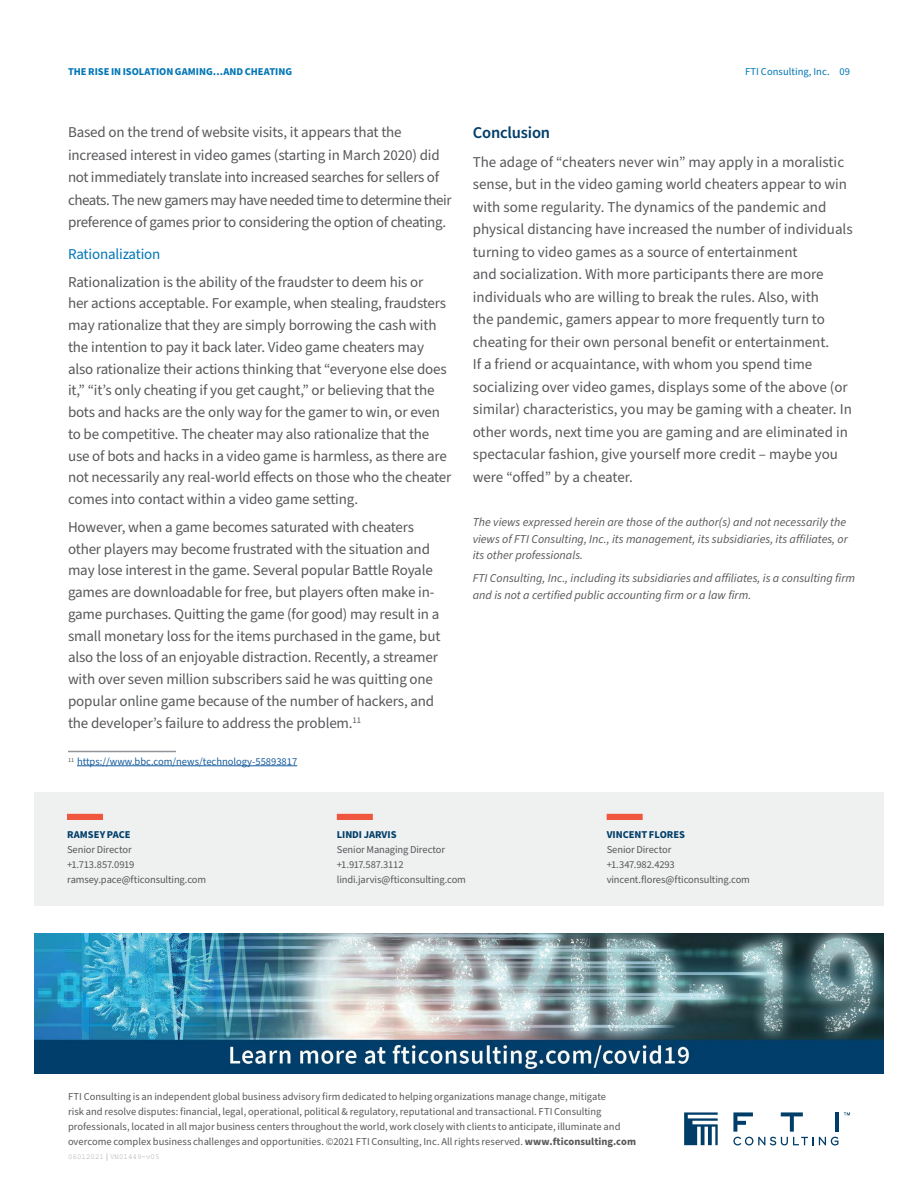
<style>
.page{position:relative;width:918px;height:1188px;background:#fff}
.page>*{position:absolute;margin:0;border:0;box-sizing:border-box;transform-origin:0 0}
.Subhead_L1_-_MAIN{font:600 16.5px "Source Sans Pro";letter-spacing:-.01em;color:#003e69}
.Body_Copy{font:15px/21.8px "Source Sans Pro";letter-spacing:-.01em;color:#57585a}
.Subhead_L2{font:15px "Source Sans Pro";letter-spacing:-.01em;color:#0075b6}
.Body_Copy-2{font:italic 12px/16.5px "Source Sans Pro";color:#57585a}
.Contacts_Name-Nest{font:10.5px/15px "Source Sans Pro";color:#57585a}
.Footnote{font:10.5px "Source Sans Pro";color:#175d9e}
.t1{font:700 10.5px "Source Sans Pro";color:#0075b6}
.t2{font:10.5px "Source Sans Pro";letter-spacing:.005em;color:#0075b6}
.t3{font:7.5px "Courier New";color:#a8abac}
.s1{font-weight:700;color:#003e69}
.s2{font-weight:700}
.s3{font-family:"Arial"}
</style>
<div class="page">
<div style="left:34px;top:792px;width:850px;height:114px;background:#eff0f0"></div>
<svg style="left:67px;top:814px;width:36px;height:6px"></svg>
<svg style="left:337px;top:814px;width:36px;height:6px"></svg>
<svg style="left:607px;top:814px;width:36px;height:6px"></svg>
<hr style="left:68px;top:751px;width:108px;height:1px;background:#939598">
<hr style="left:77px;top:766px;width:220px;height:1px;background:#175d9e">
<img style="left:34px;top:934px;width:850px;height:140px">
<svg style="left:684px;top:1112px;width:34px;height:33px"></svg>
<svg style="left:844px;top:1112px;width:6px;height:3px"></svg>
<hr style="left:835px;top:1112px;width:4px;height:20px;background:#003e69">
<svg style="left:733px;top:1112px;width:105px;height:33px"></svg>
<p class="t1" style="left:68px;top:64px;width:77px">THE RISE IN ISOLATI</p>
<p class="t1" style="left:159px;top:64px;width:105px">ON GAMING…AND CHEATI</p>
<p class="t1" style="left:278px;top:64px;width:14px">NG</p>
<p class="t2" style="left:745px;top:64px;width:106px">FTI Consulting, Inc. 09</p>
<p class="Body_Copy" style="left:68px;top:122px;width:385px;line-height:22.5px">Based on the trend of website visits, it appears that the increased interest in video games (starting in March 2020) did not immediately translate into increased searches for sellers of cheats. The new gamers may have needed time to determine their preference of games prior to considering the option of cheating.</p>
<p class="Subhead_L2" style="left:68px;top:244px;width:94px">Rationalization</p>
<p class="Body_Copy" style="left:68px;top:271px;width:385px">Rationalization is the ability of the fraudster to deem his or<br>her actions acceptable. For example, when stealing, fraudsters may rationalize that they are simply borrowing the cash with the intention to pay it back later. Video game cheaters may also rationalize their actions thinking that “everyone else does it,” “it’s only cheating if you get caught,” or believing that the bots and hacks are the only way for the gamer to win, or even to be competitive. The cheater may also rationalize that the use of bots and hacks in a video game is harmless, as there are not necessarily any real-world effects on those who the cheater comes into contact within a video game setting.</p>
<p class="Body_Copy" style="left:68px;top:516px;width:374px">However, when a game becomes saturated with cheaters other players may become frustrated with the situation and may lose interest in the game. Several popular Battle Royale games are downloadable for free, but players often make in&shy;game purchases. Quitting the game (for good) may result in a small monetary loss for the items purchased in the game, but also the loss of an enjoyable distraction. Recently, a streamer with over seven million subscribers said he was quitting one popular online game because of the number of hackers, and the developer’s failure to address the problem.<sup>11</sup></p>
<p class="Footnote" style="left:68px;top:754px;width:231px"><sup>11</sup> https://www.bbc.com/news/technology-55893817</p>
<p class="Subhead_L1_-_MAIN" style="left:473px;top:122px;width:79px">Conclusion</p>
<p class="Body_Copy" style="left:473px;top:151px;width:382px;line-height:22.5px">The adage of “cheaters never win” may apply in a moralistic sense, but in the video gaming world cheaters appear to win with some regularity. The dynamics of the pandemic and physical distancing have increased the number of individuals turning to video games as a source of entertainment<br>and socialization. With more participants there are more individuals who are willing to break the rules. Also, with<br>the pandemic, gamers appear to more frequently turn to cheating for their own personal benefit or entertainment.<br>If a friend or acquaintance, with whom you spend time socializing over video games, displays some of the above (or similar) characteristics, you may be gaming with a cheater. In other words, next time you are gaming and are eliminated in spectacular fashion, give yourself more credit – maybe you were “offed” by a cheater.</p>
<p class="Body_Copy-2" style="left:473px;top:514px;width:377px">The views expressed herein are those of the author(s) and not necessarily the views of FTI Consulting, Inc., its management, its subsidiaries, its affiliates, or its other professionals.</p>
<p class="Body_Copy-2" style="left:473px;top:570px;width:384px">FTI Consulting, Inc., including its subsidiaries and affiliates, is a consulting firm and is not a certified public accounting firm or a law firm.</p>
<p class="Contacts_Name-Nest" style="left:67px;top:828px;width:141px"><span class="s1">RAMS EY PACE<br></span>Senior Director<br>+1.713.857.0919 ramsey.pace@fticonsulting.com</p>
<p class="Contacts_Name-Nest" style="left:337px;top:828px;width:131px"><span class="s1">LIND I JARVIS<br></span>Senior Managing Director +1.917.587.3112 lindi.jarvis@fticonsulting.com</p>
<p class="Contacts_Name-Nest" style="left:607px;top:828px;width:145px"><span class="s1">VINCENT FLORES<br></span>Senior Director<br>+1.347.982.4293 vincent.flores@fticonsulting.com</p>
<p class="Contacts_Name-Nest" style="left:68px;top:1090px;width:570px">FTI Consulting is an independent global business advisory firm dedicated to helping organizations manage change, mitigate<br>risk and resolve disputes: financial, legal, operational, political &amp; regulatory, reputational and transactional. FTI Consulting professionals, located in all major business centers throughout the world, work closely with clients to anticipate, illuminate and overcome complex business challenges and opportunities. ©2021 FTI Consulting, Inc. All rights reserved. <span class="s2">WWW.FTICONSULTING.COM</span></p>
<p class="t3" style="left:68px;top:1152px;width:183px">06012021 <span class="s3">|</span> VN01449-v05 Video Game Cheating</p>
</div>
